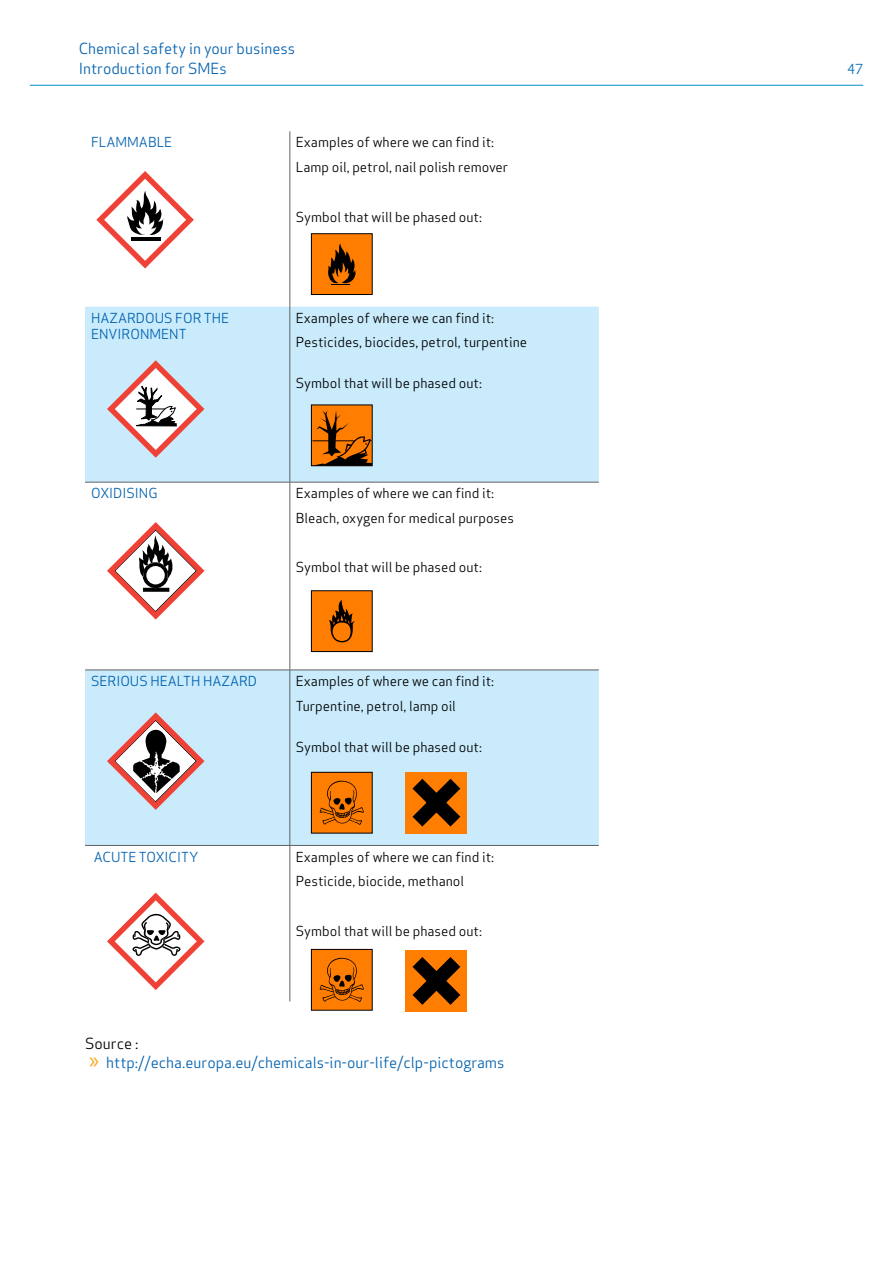
<style>
.page{position:relative;width:893px;height:1263px;background:#fff}
.page>*{position:absolute;margin:0;border:0;box-sizing:border-box;transform-origin:0 0}
.t1{font:15px/19.5px "Apex Sans";color:#0061af}
.t2{font:13.5px/24.8px "Apex Sans";color:#000}
.t3{font:13.5px/16.2px "Apex Sans";color:#0061af}
.t4{font:13.5px "Apex Sans";color:#0068b3}
.s1{color:#000}
.s2{font-family:"Myriad Pro";font-size:24px;color:#faa61a}
</style>
<div class="page">
<hr style="left:30px;top:85px;width:833px;height:1px;background:#008dc7">
<svg style="left:96px;top:171px;width:98px;height:98px"></svg>
<svg style="left:107px;top:893px;width:97px;height:97px"></svg>
<div style="left:311px;top:234px;width:61px;height:60px;background:#ff7d00"></div>
<div style="left:311px;top:234px;width:61px;height:61px;border:1px solid #000"></div>
<svg style="left:328px;top:244px;width:28px;height:41px"></svg>
<div style="left:311px;top:949px;width:61px;height:61px;background:#ff7d00"></div>
<div style="left:311px;top:949px;width:61px;height:61px;border:1px solid #000"></div>
<svg style="left:320px;top:958px;width:44px;height:44px"></svg>
<svg style="left:406px;top:950px;width:61px;height:62px;background:#a75100"></svg>
<svg style="left:85px;top:307px;width:514px;height:538px;fill:#c9ebfc"></svg>
<hr style="left:290px;top:307px;width:1px;height:175px;background:#616264">
<hr style="left:85px;top:482px;width:205px;height:1px;background:#616264">
<hr style="left:290px;top:482px;width:309px;height:1px;background:#616264">
<hr style="left:290px;top:482px;width:1px;height:188px;background:#616264">
<hr style="left:85px;top:670px;width:205px;height:1px;background:#616264">
<hr style="left:290px;top:670px;width:309px;height:1px;background:#616264">
<hr style="left:290px;top:670px;width:1px;height:175px;background:#616264">
<hr style="left:85px;top:845px;width:205px;height:1px;background:#616264">
<hr style="left:290px;top:845px;width:309px;height:1px;background:#616264">
<hr style="left:290px;top:846px;width:1px;height:155px;background:#616264">
<hr style="left:289px;top:131px;width:1px;height:176px;background:#616264">
<svg style="left:107px;top:360px;width:97px;height:102px"></svg>
<svg style="left:107px;top:712px;width:97px;height:103px"></svg>
<div style="left:311px;top:405px;width:61px;height:61px;border:1px solid #000"></div>
<svg style="left:312px;top:408px;width:60px;height:58px;background:#be5d00"></svg>
<div style="left:311px;top:772px;width:61px;height:61px;background:#ff7d00"></div>
<div style="left:311px;top:772px;width:61px;height:61px;border:1px solid #000"></div>
<svg style="left:320px;top:780px;width:44px;height:45px"></svg>
<svg style="left:406px;top:772px;width:61px;height:62px;background:#a75100"></svg>
<p class="t1" style="left:79px;top:37px;width:218px">Chemical safety in your business<br>Introduction for SMEs</p>
<p class="t3" style="left:91px;top:133px;width:83px">FLAMMABLE</p>
<p class="t2" style="left:296px;top:129px;width:214px">Examples of where we can find it:<br>Lamp oil, petrol, nail polish remover</p>
<p class="t2" style="left:296px;top:203px;width:188px">Symbol that will be phased out:</p>
<p class="t3" style="left:91px;top:308px;width:140px">HAZARDOUS FOR THE<br>ENVIRONMENT</p>
<p class="t2" style="left:296px;top:304px;width:233px">Examples of where we can find it:<br>Pesticides, biocides, petrol, turpentine</p>
<p class="t2" style="left:296px;top:370px;width:188px">Symbol that will be phased out:</p>
<p class="t3" style="left:91px;top:484px;width:68px">OXIDISING</p>
<p class="t2" style="left:296px;top:480px;width:220px">Examples of where we can find it:<br>Bleach, oxygen for medical purposes</p>
<p class="t2" style="left:296px;top:554px;width:188px">Symbol that will be phased out:</p>
<p class="t3" style="left:91px;top:672px;width:168px">SERIOUS HEALTH HAZARD</p>
<p class="t2" style="left:296px;top:667px;width:200px">Examples of where we can find it:<br>Turpentine, petrol, lamp oil</p>
<p class="t2" style="left:296px;top:733px;width:188px">Symbol that will be phased out:</p>
<p class="t3" style="left:94px;top:847px;width:106px">ACUTE TOXICITY</p>
<p class="t2" style="left:296px;top:843px;width:200px">Examples of where we can find it:<br>Pesticide, biocide, methanol</p>
<p class="t2" style="left:296px;top:917px;width:188px">Symbol that will be phased out:</p>
<p class="t1" style="left:85px;top:1032px;width:421px"><span class="s1">Source :<br></span><span class="s2">»</span> http://echa.europa.eu/chemicals-in-our-life/clp-pictograms</p>
<p class="t4" style="left:847px;top:58px;width:18px">47</p>
</div>
